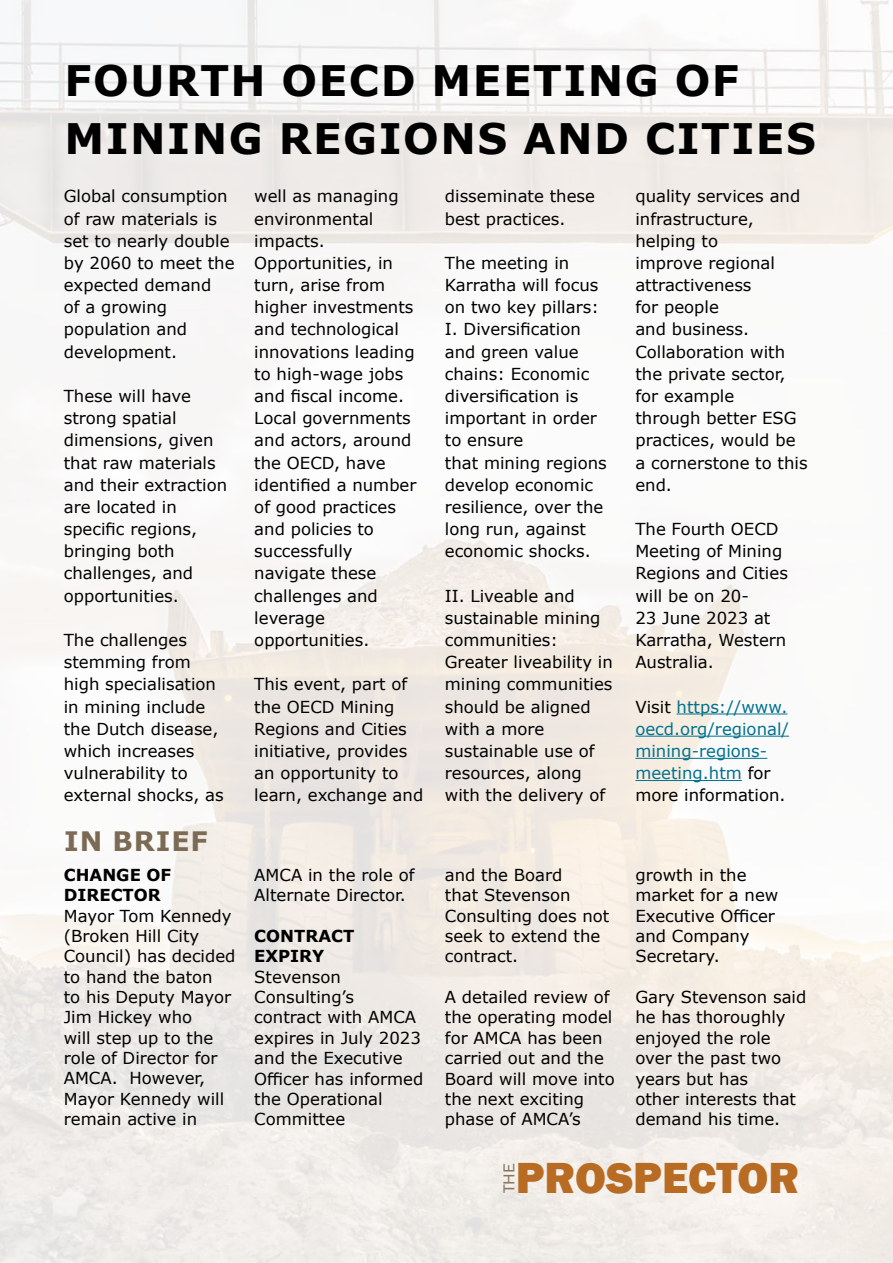
<style>
.page{position:relative;width:893px;height:1263px;background:#fff}
.page>*{position:absolute;margin:0;border:0;box-sizing:border-box;transform-origin:0 0}
.t1{font:800 44.85px "Franklin Gothic";color:#b86c23}
.t2{font:700 42px/57.8px "Verdana";letter-spacing:.035em;color:#000}
.t3{font:700 26.7px "Verdana";letter-spacing:.035em;color:#7c6a55}
.t4{font:16.5px/22.2px "Verdana";color:#000}
.t5{font:16.5px/22.2px "Verdana";color:#00728f}
.t6{font:700 16.5px/20.4px "Verdana";color:#000}
.t7{font:16.2px "Franklin Gothic";color:#887662;scale:1.11 1}
.s1{color:#000}
</style>
<div class="page">
<svg style="left:0;top:994px;width:1px;height:269px"></svg>
<img style="left:0;top:774px;width:1px;height:220px">
<hr style="left:677px;top:713px;width:110px;height:1px;background:#00728f">
<hr style="left:635px;top:736px;width:154px;height:1px;background:#00728f">
<hr style="left:635px;top:758px;width:132px;height:1px;background:#00728f">
<hr style="left:635px;top:780px;width:107px;height:1px;background:#00728f">
<h2 class="t2" style="left:65px;top:51px;width:753px">FOURTH OECD MEETING OF<br>MINING REGIONS AND CITIES</h2>
<p class="t4" style="left:64px;top:185px;width:172px">Global consumption of raw materials is set to nearly double by 2060 to meet the expected demand<br>of a growing population and development.</p>
<p class="t4" style="left:64px;top:385px;width:165px">These will have strong spatial dimensions, given that raw materials and their extraction are located in specific regions, bringing both challenges, and opportunities.</p>
<p class="t4" style="left:64px;top:629px;width:162px">The challenges stemming from high specialisation in mining include the Dutch disease, which increases vulnerability to external shocks, as</p>
<p class="t4" style="left:635px;top:185px;width:174px">quality services and infrastructure, helping to<br>improve regional attractiveness<br>for people<br>and business.<br>Collaboration with the private sector, for example<br>through better ESG practices, would be a cornerstone to this end.</p>
<p class="t4" style="left:635px;top:518px;width:154px">The Fourth OECD<br>Meeting of Mining<br>Regions and Cities will be on 20-<br>23 June 2023 at<br>Karratha, Western<br>Australia.</p>
<p class="t5" style="left:635px;top:695px;width:155px"><span class="s1">Visit</span> https://www. oecd.org/regional/ mining-regions&shy;meeting.htm <span class="s1">for more information.</span></p>
<p class="t4" style="left:254px;top:185px;width:164px">well as managing environmental impacts.<br>Opportunities, in turn, arise from higher investments and technological innovations leading to high-wage jobs and fiscal income.<br>Local governments and actors, around the OECD, have identified a number of good practices and policies to successfully navigate these challenges and leverage opportunities.</p>
<p class="t4" style="left:254px;top:673px;width:170px">This event, part of the OECD Mining<br>Regions and Cities initiative, provides an opportunity to learn, exchange and</p>
<p class="t4" style="left:445px;top:185px;width:152px">disseminate these best practices.</p>
<p class="t4" style="left:445px;top:252px;width:163px">The meeting in<br>Karratha will focus on two key pillars:<br>I. Diversification and green value chains: Economic diversification is important in order to ensure<br>that mining regions develop economic resilience, over the long run, against economic shocks.</p>
<p class="t4" style="left:445px;top:584px;width:169px">II. Liveable and sustainable mining communities:<br>Greater liveability in mining communities should be aligned with a more sustainable use of resources, along with the delivery of</p>
<h3 class="t3" style="left:64px;top:822px;width:145px">IN BRIEF</h3>
<p class="t6" style="left:64px;top:864px;width:109px">CHANGE OF<br>DIRECTOR</p>
<p class="t4" style="left:64px;top:905px;width:173px;line-height:20.4px">Mayor Tom Kennedy (Broken Hill City<br>Council) has decided to hand the baton<br>to his Deputy Mayor<br>Jim Hickey who<br>will step up to the role of Director for<br>AMCA. However,<br>Mayor Kennedy will remain active in</p>
<p class="t4" style="left:254px;top:864px;width:162px;line-height:20.4px">AMCA in the role of<br>Alternate Director.</p>
<p class="t6" style="left:254px;top:925px;width:102px">CONTRACT<br>EXPIRY</p>
<p class="t4" style="left:254px;top:966px;width:171px;line-height:20.4px">Stevenson<br>Consulting’s contract with AMCA expires in July 2023 and the Executive<br>Officer has informed the Operational<br>Committee</p>
<p class="t4" style="left:445px;top:864px;width:166px;line-height:20.4px">and the Board<br>that Stevenson<br>Consulting does not seek to extend the contract.</p>
<p class="t4" style="left:445px;top:987px;width:171px;line-height:20.4px">A detailed review of the operating model for AMCA has been carried out and the<br>Board will move into the next exciting phase of AMCA’s</p>
<p class="t4" style="left:635px;top:864px;width:144px;line-height:20.4px">growth in the market for a new<br>Executive Officer and Company<br>Secretary.</p>
<p class="t4" style="left:635px;top:987px;width:172px;line-height:20.4px">Gary Stevenson said he has thoroughly enjoyed the role over the past two years but has<br>other interests that demand his time.</p>
<p class="t7" style="left:499px;top:1193px;width:29px;rotate:-90deg">THE</p>
<h1 class="t1" style="left:516px;top:1149px;width:285px">PROSPECTOR</h1>
</div>
